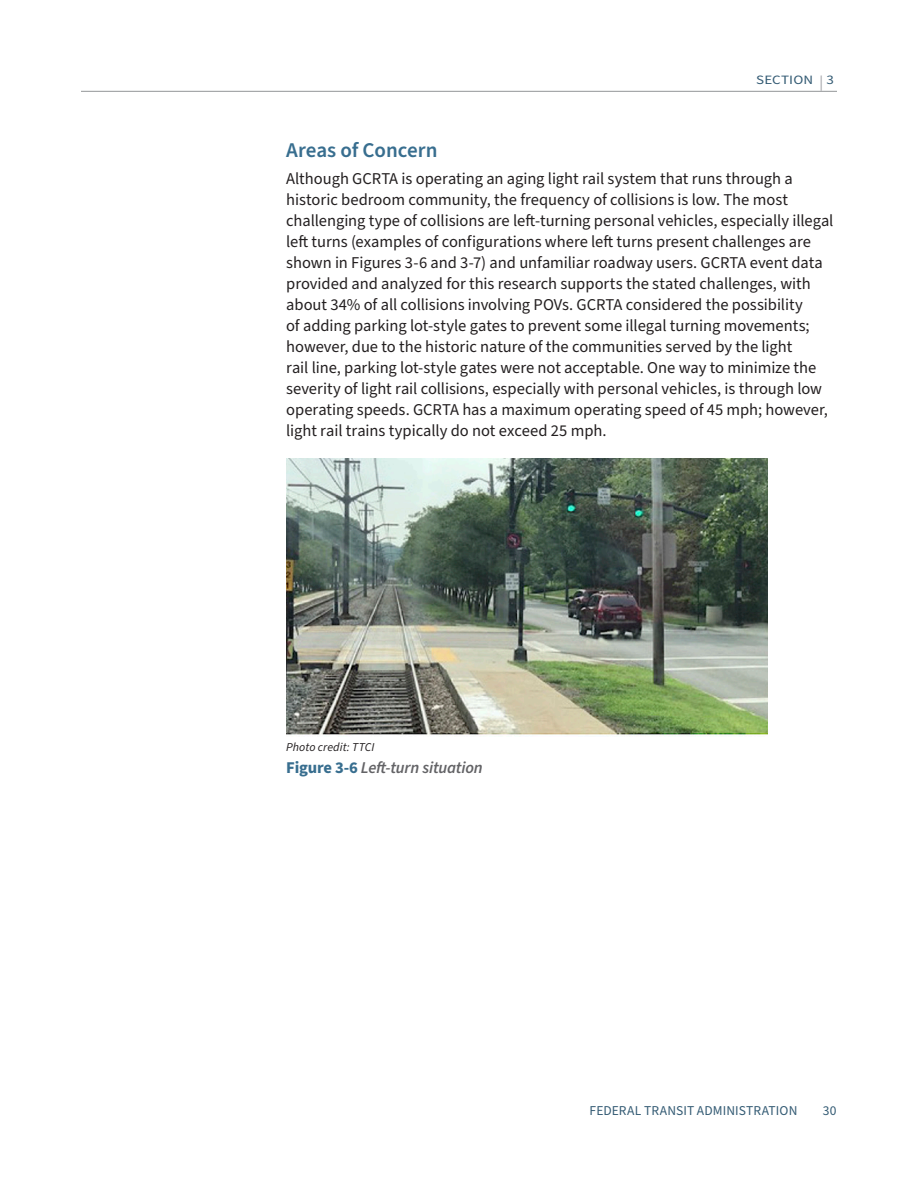
<style>
.page{position:relative;width:918px;height:1188px;background:#fff}
.page>*{position:absolute;margin:0;border:0;box-sizing:border-box;transform-origin:0 0}
._3_-_Head_2{font:600 21px "Source Sans Pro";letter-spacing:-.005em;color:#386e8f}
.Body_Text_-_Source_S{font:16.5px/21px "Source Sans Pro";letter-spacing:-.005em;color:#231f20}
.Table_Figure_Title{font:italic 600 16.5px "Source Sans Pro";letter-spacing:-.01em;color:#636366}
.t1{font:13.5px "Source Sans Pro";letter-spacing:.005em;color:#345b74}
.t2{font:12.75px "Source Sans Pro";letter-spacing:.01em;color:#345b74;scale:1.18 1}
.Source{font:italic 12px "Source Sans Pro";letter-spacing:.005em;color:#231f20}
.s1{font-size:15.3px;color:#a8a9ad}
.s2{font-weight:700;font-style:normal;color:#386e8f}
</style>
<div class="page">
<hr style="left:81px;top:91px;width:756px;height:1px;background:#939598">
<img style="left:286px;top:458px;width:482px;height:277px">
<p class="t2" style="left:756px;top:71px;width:67px">SECTION <span class="s1">|</span> 3</p>
<p class="_3_-_Head_2" style="left:286px;top:136px;width:153px">Areas of Concern</p>
<p class="Body_Text_-_Source_S" style="left:286px;top:169px;width:549px">Although GCRTA is operating an aging light rail system that runs through a historic bedroom community, the frequency of collisions is low. The most challenging type of collisions are left-turning personal vehicles, especially illegal left turns (examples of configurations where left turns present challenges are shown in Figures 3-6 and 3-7) and unfamiliar roadway users. GCRTA event data provided and analyzed for this research supports the stated challenges, with about 34% of all collisions involving POVs. GCRTA considered the possibility<br>of adding parking lot-style gates to prevent some illegal turning movements; however, due to the historic nature of the communities served by the light<br>rail line, parking lot-style gates were not acceptable. One way to minimize the severity of light rail collisions, especially with personal vehicles, is through low operating speeds. GCRTA has a maximum operating speed of 45 mph; however, light rail trains typically do not exceed 25 mph.</p>
<p class="Source" style="left:286px;top:739px;width:90px">Photo credit: TTCI</p>
<p class="Table_Figure_Title" style="left:286px;top:757px;width:198px"><span class="s2">Figure 3-6</span> Left-turn situation</p>
<p class="t1" style="left:590px;top:1101px;width:209px">FEDERAL TRANSIT ADMINISTRATION</p>
<p class="t1" style="left:823px;top:1101px;width:15px">30</p>
</div>
